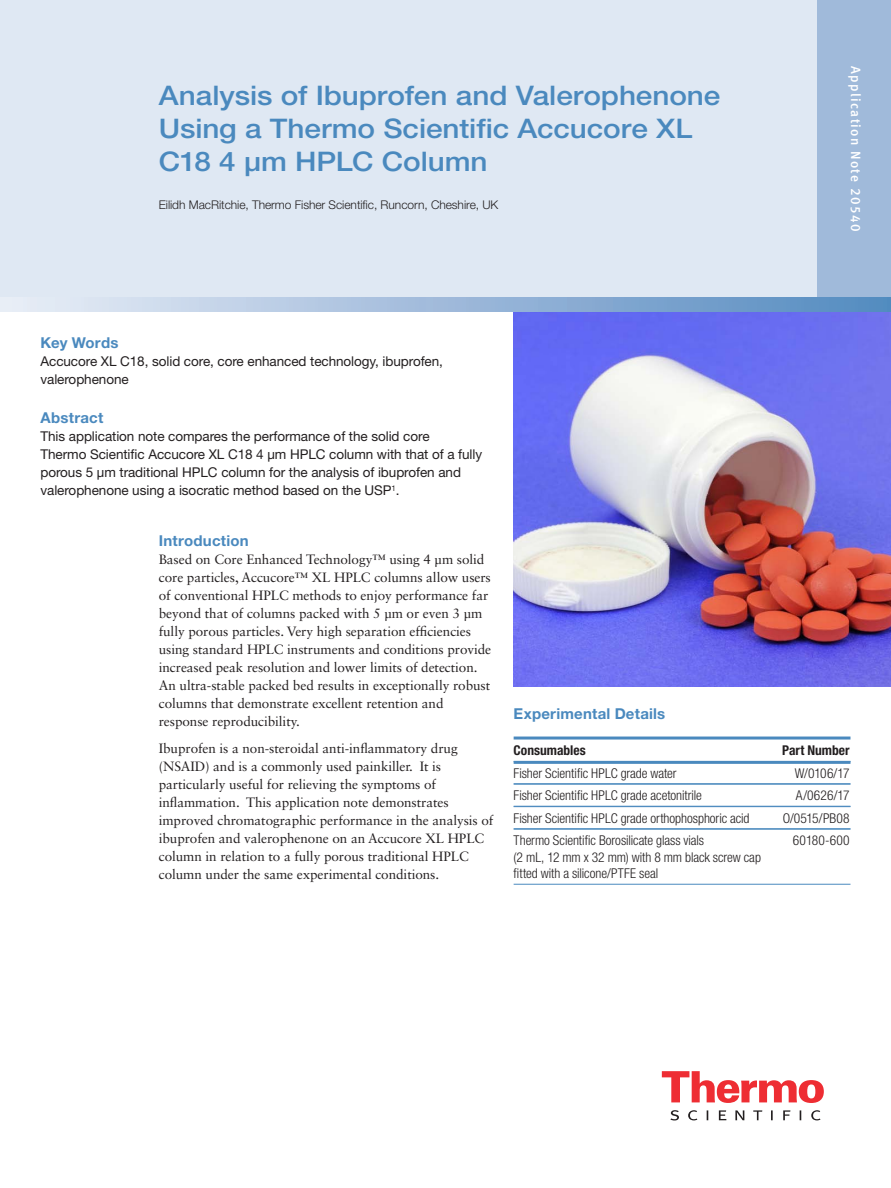
<style>
.page{position:relative;width:891px;height:1188px;background:#fff}
.page>*{position:absolute;margin:0;border:0;box-sizing:border-box;transform-origin:0 0}
.t1{font:500 27px/33px "Helvetica Neue LT Std";letter-spacing:-.005em;color:#4a89be;scale:1.1 1}
.Headline_level_1{font:700 15px "Helvetica Neue LT Std";letter-spacing:.015em;color:#4a89be}
.Body_copy{font:13.5px/18px "Sabon LT Std";letter-spacing:-.005em;color:#231f20}
.Specs_Text-rules-las{font:300 condensed 13.5px/16.5px "Helvetica Neue LT Std";letter-spacing:-.005em;color:#231f20}
.Goal_Text{font:13.5px/18px "Helvetica Neue LT Std";letter-spacing:-.005em;color:#231f20}
.Keywords_Text{font:13.5px/18px "Helvetica Neue LT Std";letter-spacing:-.005em;color:#231f20}
.Specs_Head-rules{font:700 condensed 13.5px "Helvetica Neue LT Std";color:#231f20}
.Document_Type{font:13.5px "Meta Medium LF";letter-spacing:.1em;color:#fff}
.Author{font:300 12px "Helvetica Neue LT Std";letter-spacing:-.005em;color:#231f20}
</style>
<div class="page">
<div style="left:0;top:0;width:891px;height:303px;background:#dfe8f3"></div>
<div style="left:817px;top:0;width:74px;height:303px;background:#a0bada"></div>
<svg style="left:662px;top:1071px;width:162px;height:32px"></svg>
<svg style="left:670px;top:1110px;width:151px;height:10px"></svg>
<img style="left:514px;top:312px;width:377px;height:375px">
<svg style="left:0;top:297px;width:891px;height:15px"></svg>
<hr style="left:514px;top:737px;width:336px;height:3px;background:#4a89be">
<hr style="left:514px;top:761px;width:336px;height:3px;background:#4a89be">
<hr style="left:514px;top:783px;width:336px;height:1px;background:#4a89be">
<hr style="left:514px;top:784px;width:336px;height:1px;background:#4a89be">
<hr style="left:514px;top:806px;width:336px;height:1px;background:#4a89be">
<hr style="left:514px;top:828px;width:336px;height:1px;background:#4a89be">
<hr style="left:514px;top:829px;width:336px;height:1px;background:#4a89be">
<hr style="left:514px;top:884px;width:336px;height:1px;background:#4a89be">
<p class="t1" style="left:159px;top:79px;width:512px">Analysis of Ibuprofen and Valerophenone<br>Using a Thermo Scientific Accucore XL<br>C18 4 µm HPLC Column</p>
<p class="Author" style="left:159px;top:198px;width:341px">Eilidh MacRitchie, Thermo Fisher Scientific, Runcorn, Cheshire, UK</p>
<p class="Headline_level_1" style="left:40px;top:334px;width:80px">Key Words</p>
<p class="Keywords_Text" style="left:40px;top:352px;width:404px">Accucore XL C18, solid core, core enhanced technology, ibuprofen, valerophenone</p>
<p class="Headline_level_1" style="left:40px;top:409px;width:64px">Abstract</p>
<p class="Goal_Text" style="left:40px;top:427px;width:443px">This application note compares the performance of the solid core<br>Thermo Scientific Accucore XL C18 4 µm HPLC column with that of a fully porous 5 µm traditional HPLC column for the analysis of ibuprofen and valerophenone using a isocratic method based on the USP<sup>1</sup>.</p>
<p class="Document_Type" style="left:864px;top:66px;width:167px;rotate:90deg">Application Note 20540</p>
<p class="Headline_level_1" style="left:159px;top:532px;width:92px">Introduction</p>
<p class="Body_copy" style="left:159px;top:551px;width:334px">Based on Core Enhanced Technology™ using 4 µm solid core particles, Accucore™ XL HPLC columns allow users of conventional HPLC methods to enjoy performance far beyond that of columns packed with 5 µm or even 3 µm fully porous particles. Very high separation efficiencies using standard HPLC instruments and conditions provide increased peak resolution and lower limits of detection.<br>An ultra-stable packed bed results in exceptionally robust columns that demonstrate excellent retention and response reproducibility.</p>
<p class="Body_copy" style="left:159px;top:740px;width:336px">Ibuprofen is a non-steroidal anti-inflammatory drug (NSAID) and is a commonly used painkiller. It is particularly useful for relieving the symptoms of inflammation. This application note demonstrates improved chromatographic performance in the analysis of ibuprofen and valerophenone on an Accucore XL HPLC column in relation to a fully porous traditional HPLC column under the same experimental conditions.</p>
<p class="Headline_level_1" style="left:514px;top:705px;width:153px">Experimental Details</p>
<p class="Specs_Head-rules" style="left:514px;top:742px;width:74px">Consumables</p>
<p class="Specs_Head-rules" style="left:782px;top:742px;width:69px">Part Number</p>
<p class="Specs_Text-rules-las" style="left:514px;top:765px;width:165px">Fisher Scientific HPLC grade water</p>
<p class="Specs_Text-rules-las" style="left:795px;top:765px;width:56px">W/0106/17</p>
<p class="Specs_Text-rules-las" style="left:514px;top:787px;width:190px">Fisher Scientific HPLC grade acetonitrile</p>
<p class="Specs_Text-rules-las" style="left:796px;top:787px;width:55px">A/0626/17</p>
<p class="Specs_Text-rules-las" style="left:514px;top:810px;width:237px">Fisher Scientific HPLC grade orthophosphoric acid</p>
<p class="Specs_Text-rules-las" style="left:783px;top:810px;width:68px">O/0515/PB08</p>
<p class="Specs_Text-rules-las" style="left:514px;top:832px;width:192px">Thermo Scientific Borosilicate glass vials</p>
<p class="Specs_Text-rules-las" style="left:793px;top:832px;width:58px">60180-600</p>
<p class="Specs_Text-rules-las" style="left:514px;top:849px;width:249px">(2 mL, 12 mm x 32 mm) with 8 mm black screw cap fitted with a silicone/PTFE seal</p>
</div>
